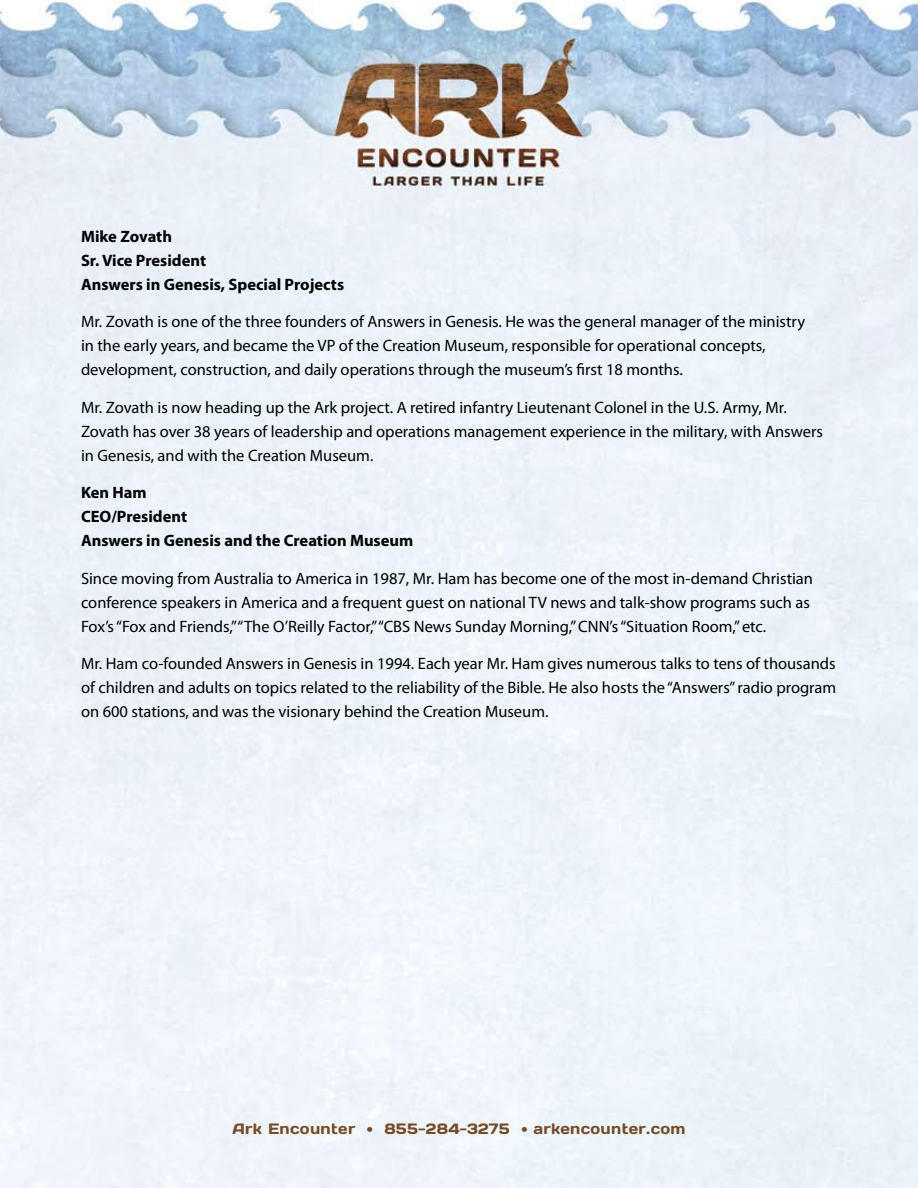
<style>
.page{position:relative;width:918px;height:1188px;background:#fff}
.page>*{position:absolute;margin:0;border:0;box-sizing:border-box;transform-origin:0 0}
.t1{font:16.5px/24px "Myriad Pro";color:#000}
.t2{font:700 16.5px/24px "Myriad Pro";color:#000}
.t3{font:15px "Days";letter-spacing:.025em;color:#754c29}
</style>
<div class="page">
<img style="left:0;top:2px;width:918px;height:1186px">
<p class="t2" style="left:81px;top:224px;width:265px">Mike Zovath<br>Sr. Vice President<br>Answers in Genesis, Special Projects</p>
<p class="t1" style="left:81px;top:310px;width:726px">Mr. Zovath is one of the three founders of Answers in Genesis. He was the general manager of the ministry in the early years, and became the VP of the Creation Museum, responsible for operational concepts, development, construction, and daily operations through the museum’s first 18 months.</p>
<p class="t1" style="left:81px;top:395px;width:744px">Mr. Zovath is now heading up the Ark project. A retired infantry Lieutenant Colonel in the U.S. Army, Mr.<br>Zovath has over 38 years of leadership and operations management experience in the military, with Answers in Genesis, and with the Creation Museum.</p>
<p class="t2" style="left:81px;top:480px;width:334px">Ken Ham<br>CEO/President<br>Answers in Genesis and the Creation Museum</p>
<p class="t1" style="left:81px;top:566px;width:734px">Since moving from Australia to America in 1987, Mr. Ham has become one of the most in-demand Christian conference speakers in America and a frequent guest on national TV news and talk-show programs such as<br>Fox’s “Fox and Friends,” “The O’Reilly Factor,” “CBS News Sunday Morning,” CNN’s “Situation Room,” etc.</p>
<p class="t1" style="left:81px;top:652px;width:757px;text-align:justify">Mr. Ham co-founded Answers in Genesis in 1994. Each year Mr. Ham gives numerous talks to tens of thousands of children and adults on topics related to the reliability of the Bible. He also hosts the “Answers” radio program on 600 stations, and was the visionary behind the Creation Museum.</p>
<p class="t3" style="left:232px;top:1119px;width:455px">Ark Encounter • 855-284-3275 • arkencounter.com</p>
</div>
